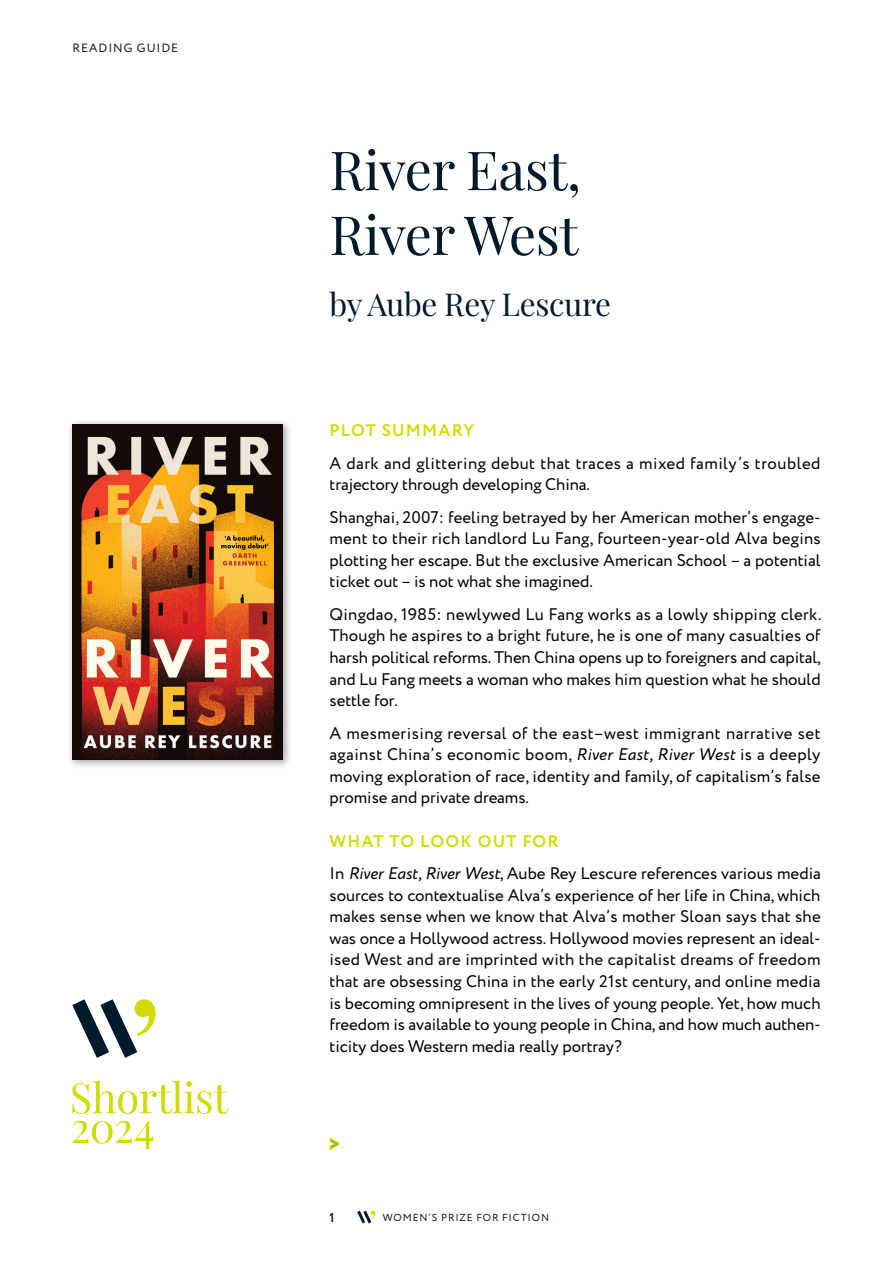
<style>
.page{position:relative;width:893px;height:1263px;background:#fff}
.page>*{position:absolute;margin:0;border:0;box-sizing:border-box;transform-origin:0 0}
.t1{font:54px/64.8px "Playfair Display";letter-spacing:-.01em;color:#001a2c}
.t2{font:31.5px "Playfair Display";letter-spacing:-.01em;color:#001a2c}
.t3{font:16.8px/21.6px "Circe";letter-spacing:-.005em;color:#000;text-align:justify}
.t4{font:16.8px/21.6px "Circe";letter-spacing:.025em;color:#000}
.t5{font:700 16.8px "Circe";letter-spacing:.065em;color:#d0dc00}
.t6{font:700 12.75px "Circe";color:#001a2c}
.t7{font:12px "Circe";letter-spacing:.08em;color:#001a2c}
.t8{font:10.2px "Circe";letter-spacing:.08em;color:#001a2c}
.s1{font-style:italic}
.s2{font-weight:700;color:#d0dc00}
</style>
<div class="page">
<svg style="left:357px;top:1211px;width:18px;height:12px"></svg>
<div style="left:67px;top:418px;width:226px;height:352px;background:#000;opacity:.35"></div>
<img style="left:72px;top:424px;width:211px;height:336px">
<svg style="left:329px;top:1137px;width:11px;height:14px"></svg>
<svg style="left:72px;top:1080px;width:157px;height:34px"></svg>
<svg style="left:72px;top:1121px;width:81px;height:28px"></svg>
<svg style="left:72px;top:999px;width:84px;height:59px"></svg>
<p class="t7" style="left:72px;top:40px;width:107px">READING GUIDE</p>
<h1 class="t1" style="left:330px;top:133px;width:253px">River East,<br>River West</h1>
<h2 class="t2" style="left:330px;top:280px;width:283px">by Aube Rey Lescure</h2>
<p class="t5" style="left:330px;top:419px;width:146px">PLOT SUMMARY</p>
<p class="t4" style="left:330px;top:453px;width:492px">A dark and glittering debut that traces a mixed family’s troubled trajectory through developing China.</p>
<p class="t3" style="left:330px;top:507px;width:493px">Shanghai, 2007: feeling betrayed by her American mother’s engage&shy;ment to their rich landlord Lu Fang, fourteen-year-old Alva begins plotting her escape. But the exclusive American School – a potential ticket out – is not what she imagined.</p>
<p class="t3" style="left:330px;top:604px;width:494px">Qingdao, 1985: newlywed Lu Fang works as a lowly shipping clerk.<br>Though he aspires to a bright future, he is one of many casualties of harsh political reforms. Then China opens up to foreigners and capital, and Lu Fang meets a woman who makes him question what he should settle for.</p>
<p class="t3" style="left:330px;top:723px;width:493px">A mesmerising reversal of the east–west immigrant narrative set against China’s economic boom, <span class="s1">River East, River West</span> is a deeply moving exploration of race, identity and family, of capitalism’s false promise and private dreams.</p>
<p class="t3" style="left:330px;top:825px;width:493px;line-height:32.4px"><span class="s2">WHAT TO LOOK OUT FOR<br></span>In <span class="s1">River East, River West</span>, Aube Rey Lescure references various media</p>
<p class="t3" style="left:330px;top:885px;width:493px">sources to contextualise Alva’s experience of her life in China, which makes sense when we know that Alva’s mother Sloan says that she was once a Hollywood actress. Hollywood movies represent an ideal&shy;ised West and are imprinted with the capitalist dreams of freedom that are obsessing China in the early 21st century, and online media is becoming omnipresent in the lives of young people. Yet, how much freedom is available to young people in China, and how much authen&shy;ticity does Western media really portray?</p>
<p class="t6" style="left:330px;top:1209px;width:6px">1</p>
<p class="t8" style="left:383px;top:1210px;width:168px">WOMEN’S PRIZE FOR FICTION</p>
</div>
